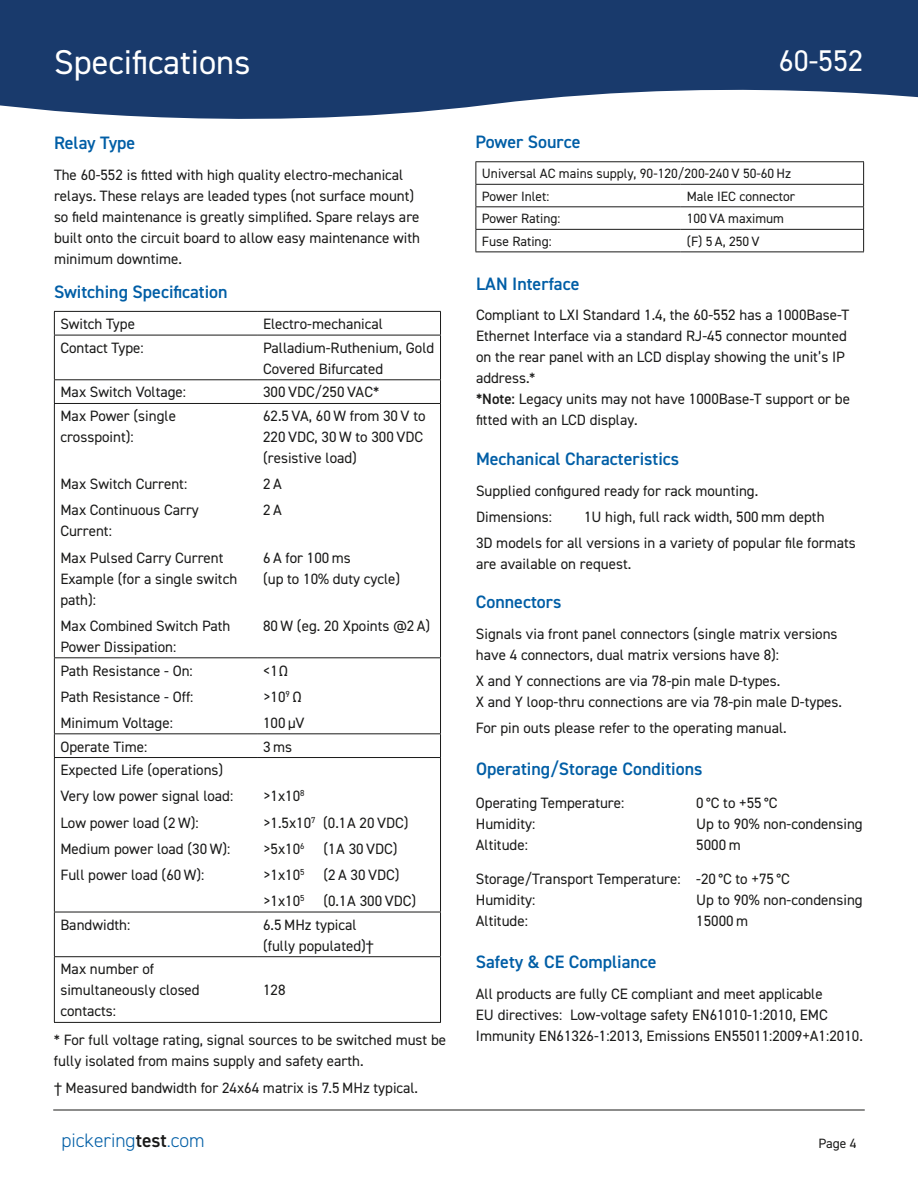
<style>
.page{position:relative;width:918px;height:1188px;background:#fff}
.page>*{position:absolute;margin:0;border:0;box-sizing:border-box;transform-origin:0 0}
.t1{font:34.5px "DIN2014";color:#fff}
.t2{font:30px "DIN2014";color:#fff}
.t3{font:300 19.5px "DIN2014";color:#015ea6}
.Sub-Heading{font:600 18px "DIN2014";color:#015ea6}
.Para{font:15px/21px "DIN2014";color:#1a1a19}
.Para-2{font:13.5px "DIN2014";color:#1a1a19}
.s1{font-weight:600}
.s2{font-weight:600;color:#1a1a19}
</style>
<div class="page">
<hr style="left:476px;top:161px;width:205px;height:1px;background:#1a1a19">
<hr style="left:681px;top:161px;width:183px;height:1px;background:#1a1a19">
<hr style="left:476px;top:184px;width:205px;height:1px;background:#1a1a19">
<hr style="left:476px;top:206px;width:205px;height:1px;background:#1a1a19">
<hr style="left:476px;top:229px;width:205px;height:1px;background:#1a1a19">
<hr style="left:681px;top:184px;width:183px;height:1px;background:#1a1a19">
<hr style="left:681px;top:206px;width:183px;height:1px;background:#1a1a19">
<hr style="left:681px;top:229px;width:183px;height:1px;background:#1a1a19">
<hr style="left:476px;top:252px;width:205px;height:1px;background:#1a1a19">
<hr style="left:681px;top:252px;width:183px;height:1px;background:#1a1a19">
<svg style="left:476px;top:162px;width:1px;height:90px"></svg>
<svg style="left:863px;top:162px;width:1px;height:90px"></svg>
<hr style="left:54px;top:311px;width:203px;height:1px;background:#1a1a19">
<hr style="left:257px;top:311px;width:184px;height:1px;background:#1a1a19">
<hr style="left:54px;top:335px;width:203px;height:1px;background:#1a1a19">
<hr style="left:257px;top:335px;width:184px;height:1px;background:#1a1a19">
<hr style="left:54px;top:379px;width:203px;height:1px;background:#1a1a19">
<hr style="left:257px;top:379px;width:184px;height:1px;background:#1a1a19">
<hr style="left:54px;top:403px;width:203px;height:1px;background:#1a1a19">
<hr style="left:257px;top:403px;width:184px;height:1px;background:#1a1a19">
<hr style="left:54px;top:657px;width:203px;height:1px;background:#1a1a19">
<hr style="left:257px;top:657px;width:184px;height:1px;background:#1a1a19">
<hr style="left:54px;top:733px;width:203px;height:1px;background:#1a1a19">
<hr style="left:257px;top:733px;width:184px;height:1px;background:#1a1a19">
<hr style="left:54px;top:757px;width:203px;height:1px;background:#1a1a19">
<hr style="left:257px;top:757px;width:184px;height:1px;background:#1a1a19">
<hr style="left:54px;top:912px;width:203px;height:1px;background:#1a1a19">
<hr style="left:257px;top:912px;width:184px;height:1px;background:#1a1a19">
<hr style="left:54px;top:956px;width:203px;height:1px;background:#1a1a19">
<hr style="left:257px;top:956px;width:184px;height:1px;background:#1a1a19">
<hr style="left:54px;top:1022px;width:203px;height:1px;background:#1a1a19">
<hr style="left:257px;top:1022px;width:184px;height:1px;background:#1a1a19">
<svg style="left:54px;top:312px;width:1px;height:23px"></svg>
<hr style="left:54px;top:335px;width:1px;height:44px;background:#1a1a19">
<svg style="left:54px;top:380px;width:1px;height:23px"></svg>
<hr style="left:54px;top:404px;width:1px;height:253px;background:#1a1a19">
<hr style="left:54px;top:658px;width:1px;height:75px;background:#1a1a19">
<svg style="left:54px;top:734px;width:1px;height:23px"></svg>
<hr style="left:54px;top:758px;width:1px;height:154px;background:#1a1a19">
<hr style="left:54px;top:912px;width:1px;height:44px;background:#1a1a19">
<hr style="left:54px;top:957px;width:1px;height:65px;background:#1a1a19">
<svg style="left:440px;top:312px;width:1px;height:23px"></svg>
<hr style="left:440px;top:335px;width:1px;height:44px;background:#1a1a19">
<svg style="left:440px;top:380px;width:1px;height:23px"></svg>
<hr style="left:440px;top:404px;width:1px;height:253px;background:#1a1a19">
<hr style="left:440px;top:658px;width:1px;height:75px;background:#1a1a19">
<svg style="left:440px;top:734px;width:1px;height:23px"></svg>
<hr style="left:440px;top:758px;width:1px;height:154px;background:#1a1a19">
<hr style="left:440px;top:912px;width:1px;height:44px;background:#1a1a19">
<hr style="left:440px;top:957px;width:1px;height:65px;background:#1a1a19">
<svg style="left:0;top:80px;width:918px;height:39px;fill:#193a6c"></svg>
<div style="left:0;top:0;width:918px;height:80px;background:#193a6c"></div>
<hr style="left:53px;top:1110px;width:812px;height:1px;background:#1a1a19">
<h1 class="t1" style="left:54px;top:41px;width:198px">Specifications</h1>
<p class="Sub-Heading" style="left:54px;top:131px;width:83px">Relay Type</p>
<p class="Para" style="left:54px;top:164px;width:368px">The 60-552 is fitted with high quality electro-mechanical relays. These relays are leaded types (not surface mount) so field maintenance is greatly simplified. Spare relays are built onto the circuit board to allow easy maintenance with minimum downtime.</p>
<p class="Sub-Heading" style="left:54px;top:279px;width:175px">Switching Specification</p>
<p class="Para" style="left:60px;top:313px;width:76px">Switch Type</p>
<p class="Para" style="left:263px;top:313px;width:121px">Electro-mechanical</p>
<p class="Para" style="left:60px;top:337px;width:85px">Contact Type:</p>
<p class="Para" style="left:263px;top:337px;width:173px">Palladium-Ruthenium, Gold<br>Covered Bifurcated</p>
<p class="Para" style="left:60px;top:382px;width:127px">Max Switch Voltage:</p>
<p class="Para" style="left:263px;top:382px;width:118px">300 VDC/250 VAC*</p>
<p class="Para" style="left:60px;top:405px;width:117px">Max Power (single crosspoint):</p>
<p class="Para" style="left:60px;top:473px;width:128px">Max Switch Current:</p>
<p class="Para" style="left:60px;top:500px;width:140px">Max Continuous Carry<br>Current:</p>
<p class="Para" style="left:60px;top:547px;width:178px">Max Pulsed Carry Current<br>Example (for a single switch path):</p>
<p class="Para" style="left:60px;top:615px;width:172px">Max Combined Switch Path<br>Power Dissipation:</p>
<p class="Para" style="left:263px;top:405px;width:164px">62.5 VA, 60 W from 30 V to<br>220 VDC, 30 W to 300 VDC (resistive load)</p>
<p class="Para" style="left:263px;top:473px;width:20px">2A</p>
<p class="Para" style="left:263px;top:500px;width:20px">2A</p>
<p class="Para" style="left:263px;top:547px;width:139px">6 A for 100 ms<br>(up to 10% duty cycle)</p>
<p class="Para" style="left:263px;top:615px;width:169px">80 W (eg. 20 Xpoints @2 A)</p>
<p class="Para" style="left:60px;top:660px;width:134px">Path Resistance - On:</p>
<p class="Para" style="left:60px;top:686px;width:135px">Path Resistance - Off:</p>
<p class="Para" style="left:60px;top:712px;width:114px">Minimum Voltage:</p>
<p class="Para" style="left:263px;top:660px;width:26px">&lt;1Ω</p>
<p class="Para" style="left:263px;top:686px;width:40px">&gt;10<sup>9</sup> Ω</p>
<p class="Para" style="left:263px;top:712px;width:43px">100 µV</p>
<p class="Para" style="left:60px;top:736px;width:88px">Operate Time:</p>
<p class="Para" style="left:263px;top:736px;width:31px">3ms</p>
<p class="Para" style="left:60px;top:759px;width:165px">Expected Life (operations)</p>
<p class="Para" style="left:60px;top:785px;width:174px">Very low power signal load:</p>
<p class="Para" style="left:60px;top:812px;width:140px">Low power load (2 W):</p>
<p class="Para" style="left:60px;top:838px;width:172px">Medium power load (30 W):</p>
<p class="Para" style="left:60px;top:864px;width:146px">Full power load (60 W):</p>
<p class="Para" style="left:263px;top:785px;width:43px">&gt;1x10<sup>8</sup></p>
<p class="Para" style="left:263px;top:812px;width:147px">&gt;1.5x10<sup>7</sup> (0.1A 20 VDC)</p>
<p class="Para" style="left:263px;top:838px;width:43px">&gt;5x10<sup>6</sup></p>
<p class="Para" style="left:323px;top:838px;width:76px">(1A 30 VDC)</p>
<p class="Para" style="left:263px;top:864px;width:43px">&gt;1x10<sup>5</sup></p>
<p class="Para" style="left:323px;top:864px;width:78px">(2 A 30 VDC)</p>
<p class="Para" style="left:263px;top:890px;width:43px">&gt;1x10<sup>5</sup></p>
<p class="Para" style="left:323px;top:890px;width:94px">(0.1A 300 VDC)</p>
<p class="Para" style="left:60px;top:914px;width:72px">Bandwidth:</p>
<p class="Para" style="left:263px;top:914px;width:112px">6.5 MHz typical (fully populated)†</p>
<p class="Para" style="left:60px;top:958px;width:141px">Max number of simultaneously closed contacts:</p>
<p class="Para" style="left:263px;top:979px;width:24px">128</p>
<p class="Para" style="left:54px;top:1029px;width:394px">* For full voltage rating, signal sources to be switched must be fully isolated from mains supply and safety earth.</p>
<p class="Para" style="left:54px;top:1077px;width:366px">† Measured bandwidth for 24x64 matrix is 7.5 MHz typical.</p>
<h2 class="t2" style="left:779px;top:42px;width:86px">60-552</h2>
<p class="Sub-Heading" style="left:476px;top:130px;width:107px">Power Source</p>
<p class="Para-2" style="left:482px;top:165px;width:311px">Universal AC mains supply, 90-120/200-240 V 50-60 Hz</p>
<p class="Para-2" style="left:482px;top:188px;width:69px">Power Inlet:</p>
<p class="Para-2" style="left:687px;top:188px;width:110px">Male IEC connector</p>
<p class="Para-2" style="left:482px;top:210px;width:80px">Power Rating:</p>
<p class="Para-2" style="left:687px;top:210px;width:99px">100 VA maximum</p>
<p class="Para-2" style="left:482px;top:233px;width:71px">Fuse Rating:</p>
<p class="Para-2" style="left:687px;top:233px;width:74px">(F) 5 A, 250 V</p>
<p class="Sub-Heading" style="left:476px;top:272px;width:105px">LAN Interface</p>
<p class="Para" style="left:476px;top:304px;width:375px">Compliant to LXI Standard 1.4, the 60-552 has a 1000Base-T Ethernet Interface via a standard RJ-45 connector mounted on the rear panel with an LCD display showing the unit’s IP address.*<br><span class="s1">*Note:</span> Legacy units may not have 1000Base-T support or be fitted with an LCD display.</p>
<p class="Sub-Heading" style="left:476px;top:447px;width:205px">Mechanical Characteristics</p>
<p class="Para" style="left:476px;top:480px;width:284px">Supplied configured ready for rack mounting.</p>
<p class="Para" style="left:476px;top:506px;width:78px">Dimensions:</p>
<p class="Para" style="left:584px;top:506px;width:242px">1U high, full rack width, 500 mm depth</p>
<p class="Para" style="left:476px;top:532px;width:381px">3D models for all versions in a variety of popular file formats are available on request.</p>
<p class="Sub-Heading" style="left:476px;top:590px;width:87px">Connectors</p>
<p class="Para" style="left:476px;top:623px;width:363px">Signals via front panel connectors (single matrix versions have 4 connectors, dual matrix versions have 8):</p>
<p class="Para" style="left:476px;top:670px;width:368px">X and Y connections are via 78-pin male D-types.<br>X and Y loop-thru connections are via 78-pin male D-types.</p>
<p class="Para" style="left:476px;top:717px;width:312px">For pin outs please refer to the operating manual.</p>
<p class="Sub-Heading" style="left:476px;top:756px;width:228px">Operating/Storage Conditions</p>
<p class="Para" style="left:476px;top:792px;width:150px">Operating Temperature:<br>Humidity:<br>Altitude:</p>
<p class="Para" style="left:696px;top:792px;width:168px">0 °C to +55 °C<br>Up to 90% non-condensing<br>5000 m</p>
<p class="Para" style="left:476px;top:868px;width:206px">Storage/Transport Temperature:<br>Humidity:<br>Altitude:</p>
<p class="Para" style="left:696px;top:868px;width:168px">-20 °C to +75 °C<br>Up to 90% non-condensing<br>15000 m</p>
<p class="Sub-Heading" style="left:476px;top:950px;width:182px">Safety &amp; CE Compliance</p>
<p class="Para" style="left:476px;top:983px;width:389px">All products are fully CE compliant and meet applicable<br>EU directives: Low-voltage safety EN61010-1:2010, EMC<br>Immunity EN61326-1:2013, Emissions EN55011:2009+A1:2010.</p>
<h3 class="t3" style="left:62px;top:1129px;width:145px">pickering<span class="s2">test</span>.com</h3>
<p class="Para-2" style="left:818px;top:1135px;width:40px">Page 4</p>
</div>
